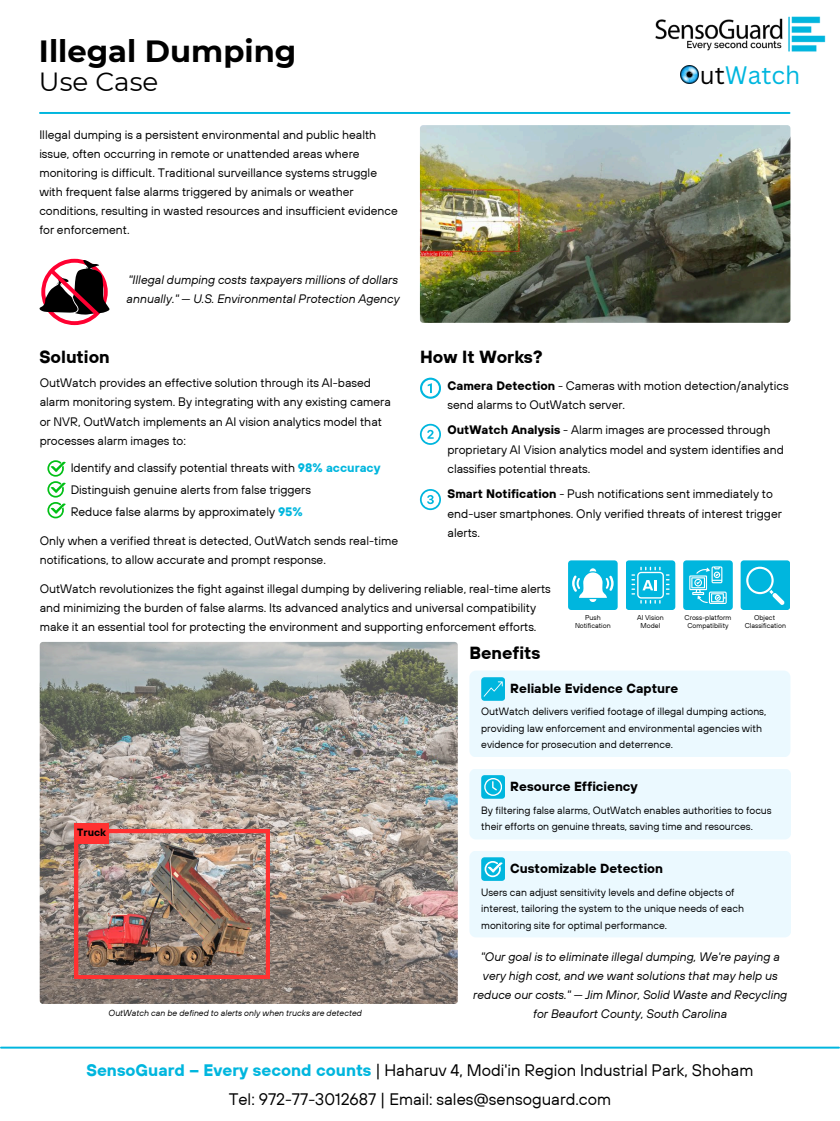
<style>
.page{position:relative;width:840px;height:1121px;background:#fff}
.page>*{position:absolute;margin:0;border:0;box-sizing:border-box;transform-origin:0 0}
.t1{font:700 30.62px "Montserrat";color:#000}
.t2{font:26.25px "Montserrat";color:#000}
.t3{font:24.59px "Canva Sans";color:#00b6de}
.t4{font:700 17.5px "TT Hoves";color:#000}
.t5{font:16.62px/29.6px "TT Hoves";color:#000;text-align:center}
.t6{font:700 13.12px "TT Hoves";color:#000}
.t7{font:12.25px/19.1px "TT Hoves";color:#000}
.t8{font:italic 12.25px/19.1px "TT Hoves";color:#000}
.t9{font:10.5px/16.4px "TT Hoves";color:#000}
.t10{font:700 10.5px "TT Hoves";color:#000}
.t11{font:italic 8.75px "TT Hoves";color:#000}
.t12{font:7px/7.6px "TT Hoves";color:#000;text-align:center}
.s1{font-weight:700;color:#00b6de}
.s2{color:#000}
.s3{font-weight:700}
</style>
<div class="page">
<img style="left:655px;top:16px;width:171px;height:36px">
<hr style="left:40px;top:112px;width:750px;height:2px;background:#00b6de">
<hr style="left:1px;top:1046px;width:838px;height:2px;background:#00b6de">
<img style="left:40px;top:641px;width:418px;height:362px;border-radius:3px">
<svg style="left:74px;top:829px;width:196px;height:149px;background:#b86c66"></svg>
<img style="left:85px;top:840px;width:169px;height:127px">
<div style="left:74px;top:822px;width:35px;height:21px;background:#ff3131"></div>
<img style="left:420px;top:125px;width:370px;height:198px;border-radius:3px">
<img style="left:421px;top:228px;width:22px;height:11px">
<svg style="left:39px;top:259px;width:71px;height:66px"></svg>
<svg style="left:47px;top:460px;width:19px;height:58px"></svg>
<div style="left:469px;top:670px;width:321px;height:87px;background:#ebf9ff;border-radius:7px"></div>
<div style="left:469px;top:768px;width:322px;height:71px;background:#ebf9ff;border-radius:7px"></div>
<div style="left:469px;top:850px;width:322px;height:87px;background:#ebf9ff;border-radius:7px"></div>
<svg style="left:481px;top:677px;width:24px;height:23px"></svg>
<svg style="left:481px;top:775px;width:24px;height:23px"></svg>
<svg style="left:481px;top:857px;width:24px;height:23px"></svg>
<img style="left:681px;top:66px;width:18px;height:18px">
<svg style="left:420px;top:377px;width:21px;height:21px"></svg>
<svg style="left:420px;top:424px;width:21px;height:21px"></svg>
<svg style="left:420px;top:489px;width:21px;height:21px"></svg>
<svg style="left:568px;top:560px;width:50px;height:50px"></svg>
<svg style="left:626px;top:560px;width:49px;height:50px;background:#22bfe2"></svg>
<svg style="left:683px;top:560px;width:50px;height:50px;background:#32c4e4"></svg>
<svg style="left:741px;top:560px;width:49px;height:50px;background:#1cbde1"></svg>
<h3 class="t1" style="left:39px;top:33px;width:259px">Illegal Dumping</h3>
<h3 class="t2" style="left:39px;top:66px;width:121px">Use Case</h3>
<h6 class="t7" style="left:39px;top:125px;width:360px">Illegal dumping is a persistent environmental and public health issue, often occurring in remote or unattended areas where monitoring is difficult. Traditional surveillance systems struggle with frequent false alarms triggered by animals or weather conditions, resulting in wasted resources and insufficient evidence for enforcement.</h6>
<p class="t4" style="left:39px;top:346px;width:72px">Solution</p>
<p class="t8" style="left:127px;top:270px;width:275px">"Illegal dumping costs taxpayers millions of dollars annually." — U.S. Environmental Protection Agency</p>
<p class="t7" style="left:40px;top:373px;width:353px;line-height:19.3px">OutWatch provides an effective solution through its AI-based alarm monitoring system. By integrating with any existing camera or NVR, OutWatch implements an AI vision analytics model that processes alarm images to:</p>
<p class="t7" style="left:71px;top:457px;width:311px;line-height:21.9px">Identify and classify potential threats with <span class="s1">98% accuracy<br></span>Distinguish genuine alerts from false triggers</p>
<h1 class="t7" style="left:71px;top:502px;width:234px">Reduce false alarms by approximately <span class="s1">95%</span></h1>
<p class="t7" style="left:40px;top:530px;width:360px;line-height:19.3px">Only when a verified threat is detected, OutWatch sends real-time notifications, to allow accurate and prompt response.</p>
<h6 class="t3" style="left:700px;top:57px;width:102px"><span class="s2">ut</span>Watch</h6>
<p class="t4" style="left:420px;top:346px;width:124px">How It Works?</p>
<p class="t7" style="left:448px;top:375px;width:343px;line-height:19.5px"><span class="s3">Camera Detection</span> - Cameras with motion detection/analytics send alarms to OutWatch server.</p>
<p class="t7" style="left:448px;top:420px;width:338px;line-height:19.5px"><span class="s3">OutWatch Analysis</span> - Alarm images are processed through proprietary AI Vision analytics model and system identifies and classifies potential threats.</p>
<p class="t7" style="left:448px;top:484px;width:336px;line-height:19.5px"><span class="s3">Smart Notification</span> - Push notifications sent immediately to end-user smartphones. Only verified threats of interest trigger alerts.</p>
<h6 class="t7" style="left:40px;top:579px;width:513px">OutWatch revolutionizes the fight against illegal dumping by delivering reliable, real-time alerts and minimizing the burden of false alarms. Its advanced analytics and universal compatibility make it an essential tool for protecting the environment and supporting enforcement efforts.</h6>
<p class="t12" style="left:585px;top:613px;width:17px">Push</p>
<h6 class="t12" style="left:575px;top:621px;width:37px">Notification</h6>
<p class="t12" style="left:637px;top:613px;width:28px">AI Vision</p>
<p class="t12" style="left:641px;top:621px;width:21px">Model</p>
<h3 class="t12" style="left:685px;top:613px;width:48px">Cross-platform<br>Compatibility</h3>
<p class="t12" style="left:754px;top:613px;width:22px">Object</p>
<p class="t12" style="left:745px;top:621px;width:43px">Classification</p>
<h2 class="t10" style="left:77px;top:825px;width:30px">Truck</h2>
<p class="t4" style="left:469px;top:641px;width:73px">Benefits</p>
<p class="t6" style="left:510px;top:679px;width:170px">Reliable Evidence Capture</p>
<p class="t9" style="left:481px;top:703px;width:287px">OutWatch delivers verified footage of illegal dumping actions, providing law enforcement and environmental agencies with evidence for prosecution and deterrence.</p>
<h6 class="t6" style="left:510px;top:777px;width:129px">Resource Efficiency</h6>
<h6 class="t9" style="left:481px;top:801px;width:292px">By filtering false alarms, OutWatch enables authorities to focus their efforts on genuine threats, saving time and resources.</h6>
<h6 class="t6" style="left:510px;top:859px;width:154px">Customizable Detection</h6>
<p class="t9" style="left:481px;top:883px;width:264px">Users can adjust sensitivity levels and define objects of interest, tailoring the system to the unique needs of each monitoring site for optimal performance.</p>
<p class="t8" style="left:473px;top:946px;width:316px;text-align:center">"Our goal is to eliminate illegal dumping, We're paying a very high cost, and we want solutions that may help us reduce our costs." — Jim Minor, Solid Waste and Recycling</p>
<p class="t11" style="left:109px;top:1006px;width:255px">OutWatch can be defined to alerts only when trucks are detected</p>
<p class="t8" style="left:533px;top:1003px;width:196px">for Beaufort County, South Carolina</p>
<h6 class="t5" style="left:86px;top:1054px;width:668px"><span class="s1">SensoGuard – Every second counts</span> | Haharuv 4, Modi'in Region Industrial Park, Shoham<br>Tel: 972-77-3012687 | Email: sales@sensoguard.com</h6>
</div>
